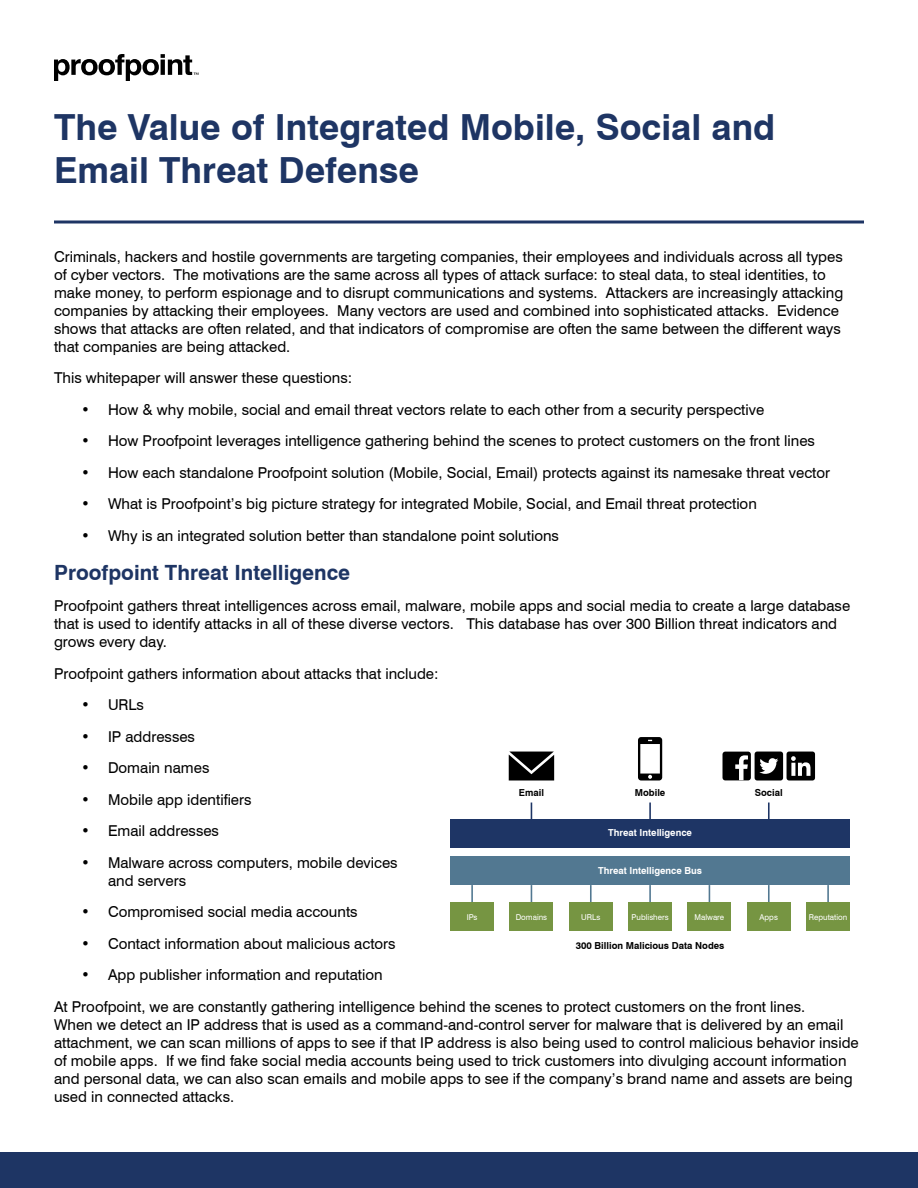
<style>
.page{position:relative;width:918px;height:1188px;background:#fff}
.page>*{position:absolute;margin:0;border:0;box-sizing:border-box;transform-origin:0 0}
.t1{font:700 36px/43.2px "Swiss 721 BT";color:#1e3564}
.t2{font:700 21px "Swiss 721 BT";color:#1e3564}
.t3{font:15px/18px "Swiss 721 BT";color:#000}
.t4{font:700 9.6px "Swiss 721 BT";color:#000}
.t5{font:700 9.6px "Swiss 721 BT";color:#fff}
.t6{font:8.1px "Swiss 721 BT";color:#fff}
</style>
<div class="page">
<div style="left:0;top:1152px;width:918px;height:36px;background:#1e3564"></div>
<svg style="left:54px;top:54px;width:144px;height:27px"></svg>
<svg style="left:54px;top:220px;width:810px;height:4px;background:#56678a"></svg>
<svg style="left:649px;top:885px;width:2px;height:17px"></svg>
<svg style="left:590px;top:885px;width:2px;height:17px"></svg>
<svg style="left:531px;top:885px;width:1px;height:17px"></svg>
<svg style="left:471px;top:885px;width:2px;height:17px"></svg>
<svg style="left:709px;top:885px;width:1px;height:17px"></svg>
<svg style="left:768px;top:885px;width:2px;height:17px"></svg>
<svg style="left:827px;top:885px;width:2px;height:17px"></svg>
<div style="left:628px;top:902px;width:44px;height:29px;background:#769542"></div>
<div style="left:450px;top:902px;width:44px;height:29px;background:#769542"></div>
<div style="left:569px;top:902px;width:43px;height:29px;background:#769542"></div>
<div style="left:510px;top:902px;width:43px;height:29px;background:#769542"></div>
<div style="left:688px;top:902px;width:43px;height:29px;background:#769542"></div>
<div style="left:747px;top:902px;width:43px;height:29px;background:#769542"></div>
<div style="left:806px;top:902px;width:44px;height:29px;background:#769542"></div>
<div style="left:450px;top:819px;width:400px;height:29px;background:#1e3565"></div>
<div style="left:450px;top:856px;width:400px;height:29px;background:#527891"></div>
<svg style="left:509px;top:752px;width:45px;height:29px"></svg>
<svg style="left:638px;top:737px;width:24px;height:44px"></svg>
<svg style="left:531px;top:803px;width:1px;height:16px"></svg>
<svg style="left:649px;top:803px;width:2px;height:16px"></svg>
<svg style="left:768px;top:803px;width:2px;height:16px"></svg>
<div style="left:723px;top:752px;width:28px;height:28px;background:#000;border-radius:3px"></div>
<svg style="left:735px;top:755px;width:13px;height:25px"></svg>
<div style="left:787px;top:752px;width:28px;height:29px;background:#000;border-radius:3px"></div>
<svg style="left:791px;top:756px;width:19px;height:20px"></svg>
<div style="left:755px;top:752px;width:28px;height:29px;background:#000;border-radius:3px"></div>
<svg style="left:759px;top:758px;width:19px;height:16px"></svg>
<h1 class="t1" style="left:54px;top:105px;width:723px">The Value of Integrated Mobile, Social and<br>Email Threat Defense</h1>
<p class="t3" style="left:54px;top:247px;width:791px">Criminals, hackers and hostile governments are targeting companies, their employees and individuals across all types of cyber vectors. The motivations are the same across all types of attack surface: to steal data, to steal identities, to make money, to perform espionage and to disrupt communications and systems. Attackers are increasingly attacking companies by attacking their employees. Many vectors are used and combined into sophisticated attacks. Evidence shows that attacks are often related, and that indicators of compromise are often the same between the different ways that companies are being attacked.</p>
<p class="t3" style="left:54px;top:369px;width:300px">This whitepaper will answer these questions:</p>
<p class="t3" style="left:81px;top:400px;width:685px">• How &amp; why mobile, social and email threat vectors relate to each other from a security perspective</p>
<p class="t3" style="left:81px;top:432px;width:736px">• How Proofpoint leverages intelligence gathering behind the scenes to protect customers on the front lines</p>
<p class="t3" style="left:81px;top:463px;width:751px">• How each standalone Proofpoint solution (Mobile, Social, Email) protects against its namesake threat vector</p>
<p class="t3" style="left:81px;top:495px;width:677px">• What is Proofpoint’s big picture strategy for integrated Mobile, Social, and Email threat protection</p>
<p class="t3" style="left:81px;top:526px;width:480px">• Why is an integrated solution better than standalone point solutions</p>
<h2 class="t2" style="left:54px;top:559px;width:298px">Proofpoint Threat Intelligence</h2>
<p class="t3" style="left:54px;top:597px;width:798px">Proofpoint gathers threat intelligences across email, malware, mobile apps and social media to create a large database that is used to identify attacks in all of these diverse vectors. This database has over 300 Billion threat indicators and grows every day.</p>
<p class="t3" style="left:54px;top:664px;width:386px">Proofpoint gathers information about attacks that include:</p>
<p class="t3" style="left:81px;top:696px;width:65px">• URLs</p>
<p class="t3" style="left:81px;top:727px;width:116px">• IP addresses</p>
<p class="t3" style="left:81px;top:759px;width:130px">• Domain names</p>
<p class="t3" style="left:81px;top:790px;width:172px">• Mobile app identifiers</p>
<p class="t3" style="left:81px;top:822px;width:140px">• Email addresses</p>
<p class="t3" style="left:108px;top:853px;width:291px;text-indent:-27px">• Malware across computers, mobile devices and servers</p>
<p class="t3" style="left:81px;top:903px;width:278px">• Compromised social media accounts</p>
<p class="t3" style="left:81px;top:934px;width:316px">• Contact information about malicious actors</p>
<p class="t3" style="left:54px;top:959px;width:753px;line-height:31.5px;text-indent:27px">• App publisher information and reputation<br>At Proofpoint, we are constantly gathering intelligence behind the scenes to protect customers on the front lines.</p>
<p class="t3" style="left:54px;top:1015px;width:806px">When we detect an IP address that is used as a command-and-control server for malware that is delivered by an email attachment, we can scan millions of apps to see if that IP address is also being used to control malicious behavior inside of mobile apps. If we find fake social media accounts being used to trick customers into divulging account information and personal data, we can also scan emails and mobile apps to see if the company’s brand name and assets are being used in connected attacks.</p>
<p class="t4" style="left:519px;top:787px;width:27px">Email</p>
<p class="t4" style="left:635px;top:787px;width:32px">Mobile</p>
<p class="t4" style="left:755px;top:787px;width:29px">Social</p>
<p class="t5" style="left:608px;top:827px;width:85px">Threat Intelligence</p>
<p class="t5" style="left:598px;top:864px;width:106px">Threat Intelligence Bus</p>
<p class="t6" style="left:467px;top:912px;width:12px">IPs</p>
<p class="t6" style="left:516px;top:912px;width:33px">Domains</p>
<p class="t6" style="left:581px;top:912px;width:21px">URLs</p>
<p class="t6" style="left:632px;top:912px;width:39px">Publishers</p>
<p class="t6" style="left:695px;top:912px;width:31px">Malware</p>
<p class="t6" style="left:760px;top:912px;width:20px">Apps</p>
<p class="t6" style="left:809px;top:912px;width:40px">Reputation</p>
<p class="t4" style="left:576px;top:939px;width:150px">300 Billion Malicious Data Nodes</p>
</div>
